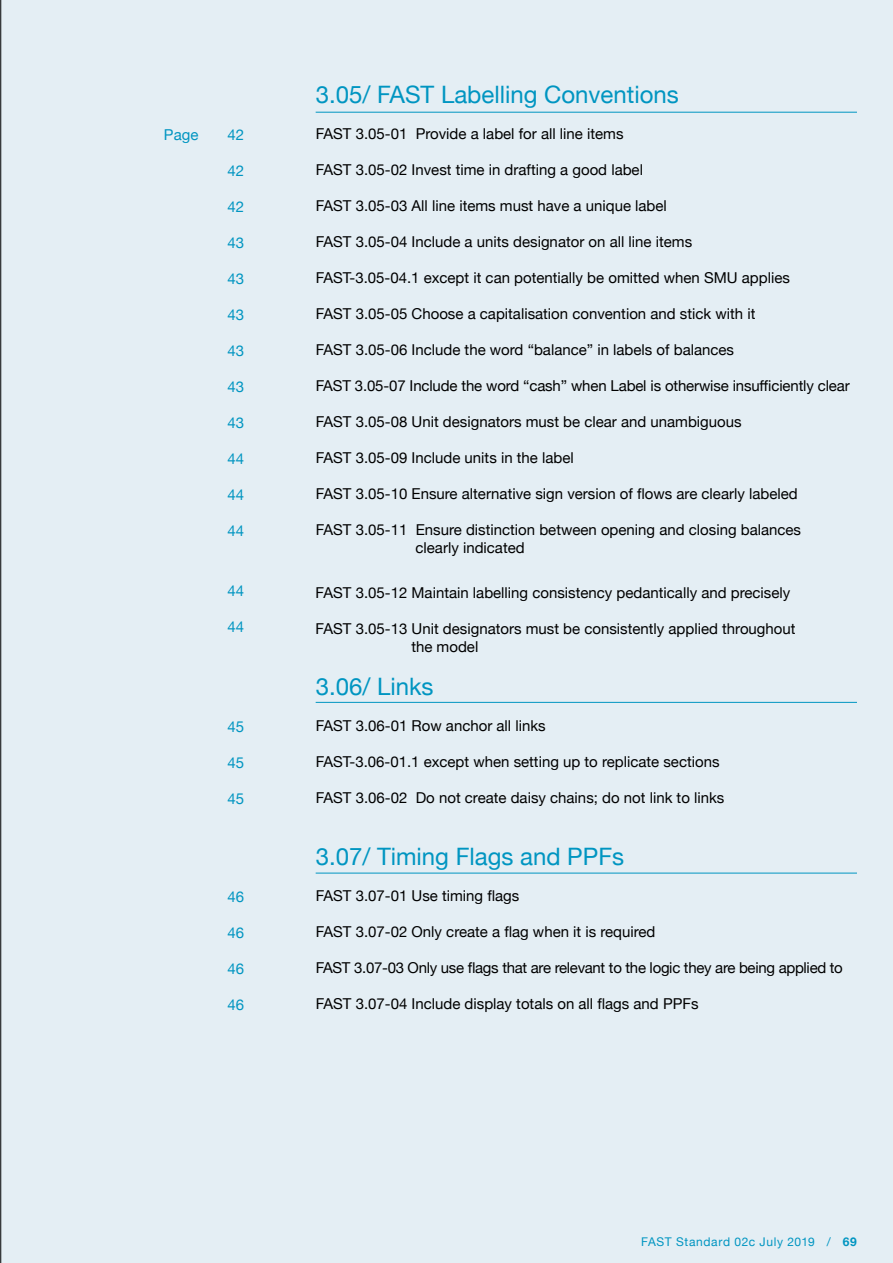
<style>
.page{position:relative;width:893px;height:1263px;background:#fff}
.page>*{position:absolute;margin:0;border:0;box-sizing:border-box;transform-origin:0 0}
.t1{font:24px "Helvetica Neue";color:#0095c1}
.t2{font:15px/18px "Helvetica Neue";color:#000}
.t3{font:15px "Helvetica Neue";letter-spacing:-.02em;color:#000}
.t4{font:15px "Helvetica Neue";color:#0095c1}
.t5{font:12px "Helvetica Neue";letter-spacing:.055em;color:#0095c1}
.s1{font-weight:700}
</style>
<div class="page">
<div style="left:1px;top:0;width:892px;height:1263px;background:#e4eef4"></div>
<hr style="left:0;top:0;width:1px;height:1263px;background:#000">
<hr style="left:316px;top:873px;width:541px;height:1px;background:#0095c1">
<hr style="left:316px;top:702px;width:541px;height:1px;background:#0095c1">
<hr style="left:316px;top:112px;width:541px;height:1px;background:#0095c1">
<p class="t4" style="left:164px;top:124px;width:36px">Page</p>
<p class="t4" style="left:228px;top:124px;width:18px">42</p>
<p class="t4" style="left:228px;top:160px;width:18px">42</p>
<p class="t4" style="left:228px;top:196px;width:18px">42</p>
<p class="t4" style="left:228px;top:232px;width:18px">43</p>
<p class="t4" style="left:228px;top:268px;width:18px">43</p>
<p class="t4" style="left:228px;top:304px;width:18px">43</p>
<p class="t4" style="left:228px;top:340px;width:18px">43</p>
<p class="t4" style="left:228px;top:376px;width:18px">43</p>
<p class="t4" style="left:228px;top:412px;width:18px">43</p>
<p class="t4" style="left:228px;top:448px;width:18px">44</p>
<p class="t4" style="left:228px;top:484px;width:18px">44</p>
<p class="t4" style="left:228px;top:520px;width:18px">44</p>
<p class="t4" style="left:228px;top:580px;width:18px">44</p>
<p class="t4" style="left:228px;top:616px;width:18px">44</p>
<p class="t4" style="left:228px;top:715px;width:18px">45</p>
<p class="t4" style="left:228px;top:751px;width:18px">45</p>
<p class="t4" style="left:228px;top:787px;width:18px">45</p>
<p class="t4" style="left:228px;top:886px;width:18px">46</p>
<p class="t4" style="left:228px;top:922px;width:18px">46</p>
<p class="t4" style="left:228px;top:958px;width:18px">46</p>
<p class="t4" style="left:228px;top:994px;width:18px">46</p>
<h1 class="t1" style="left:316px;top:77px;width:365px">3.05/ FAST Labelling Conventions</h1>
<p class="t2" style="left:316px;top:126px;width:309px">FAST 3.05-01 Provide a label for all line items</p>
<p class="t2" style="left:316px;top:162px;width:329px">FAST 3.05-02 Invest time in drafting a good label</p>
<p class="t2" style="left:316px;top:198px;width:353px">FAST 3.05-03 All line items must have a unique label</p>
<p class="t2" style="left:316px;top:234px;width:378px">FAST 3.05-04 Include a units designator on all line items</p>
<p class="t2" style="left:316px;top:270px;width:476px">FAST-3.05-04.1 except it can potentially be omitted when SMU applies</p>
<p class="t2" style="left:316px;top:306px;width:441px">FAST 3.05-05 Choose a capitalisation convention and stick with it</p>
<p class="t2" style="left:316px;top:342px;width:420px">FAST 3.05-06 Include the word “balance” in labels of balances</p>
<p class="t2" style="left:316px;top:378px;width:535px">FAST 3.05-07 Include the word “cash” when Label is otherwise insufficiently clear</p>
<p class="t2" style="left:316px;top:414px;width:427px">FAST 3.05-08 Unit designators must be clear and unambiguous</p>
<p class="t2" style="left:316px;top:450px;width:260px">FAST 3.05-09 Include units in the label</p>
<p class="t2" style="left:316px;top:486px;width:483px">FAST 3.05-10 Ensure alternative sign version of flows are clearly labeled</p>
<p class="t2" style="left:416px;top:522px;width:387px;text-indent:-100px">FAST 3.05-11 Ensure distinction between opening and closing balances clearly indicated</p>
<p class="t2" style="left:316px;top:584px;width:476px">FAST 3.05-12 Maintain labelling consistency pedantically and precisely</p>
<p class="t2" style="left:411px;top:620px;width:386px;text-indent:-96px">FAST 3.05-13 Unit designators must be consistently applied throughout the model</p>
<h1 class="t1" style="left:316px;top:669px;width:119px">3.06/ Links</h1>
<p class="t2" style="left:316px;top:718px;width:232px">FAST 3.06-01 Row anchor all links</p>
<p class="t2" style="left:316px;top:754px;width:405px">FAST-3.06-01.1 except when setting up to replicate sections</p>
<p class="t2" style="left:316px;top:790px;width:410px">FAST 3.06-02 Do not create daisy chains; do not link to links</p>
<h1 class="t1" style="left:316px;top:839px;width:310px">3.07/ Timing Flags and PPFs</h1>
<p class="t2" style="left:316px;top:887px;width:205px">FAST 3.07-01 Use timing flags</p>
<p class="t2" style="left:316px;top:923px;width:341px">FAST 3.07-02 Only create a flag when it is required</p>
<p class="t3" style="left:316px;top:957px;width:529px">FAST 3.07-03 Only use flags that are relevant to the logic they are being applied to</p>
<p class="t2" style="left:316px;top:995px;width:384px">FAST 3.07-04 Include display totals on all flags and PPFs</p>
<p class="t5" style="left:641px;top:1233px;width:217px">FAST Standard 02c July 2019 / <span class="s1">69</span></p>
</div>
